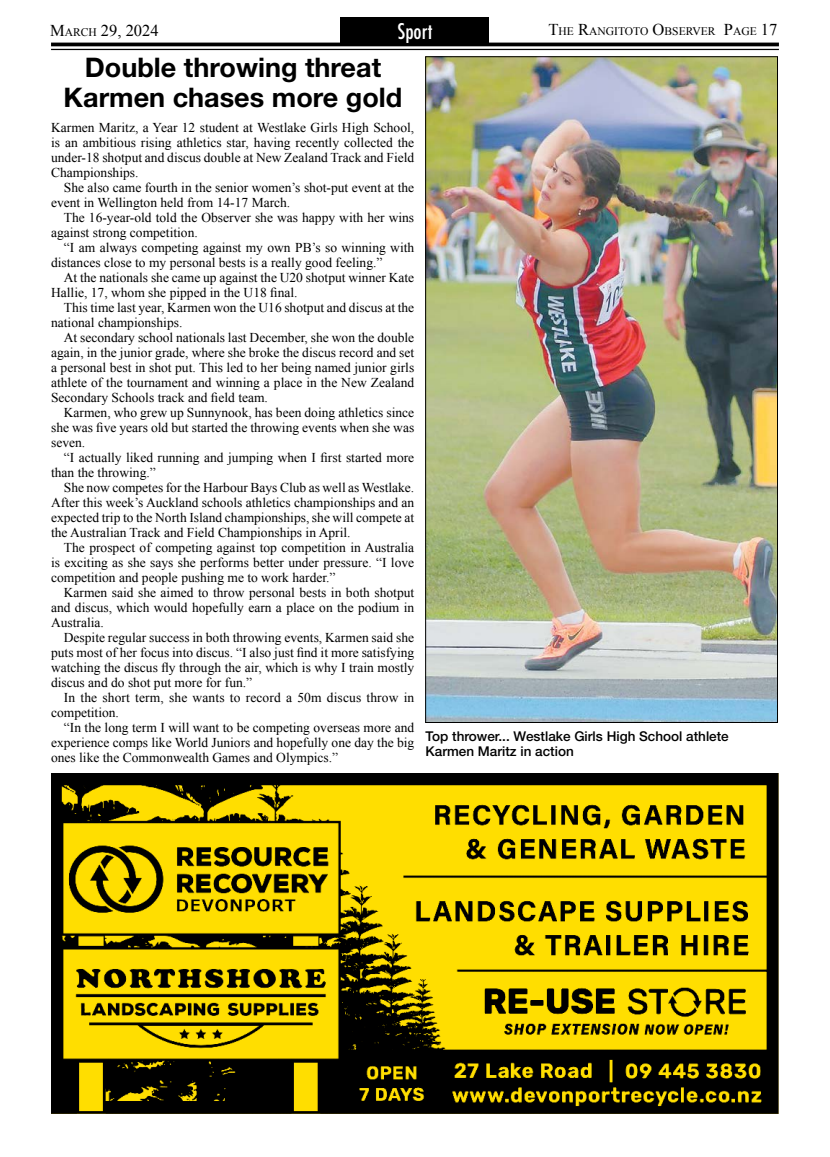
<style>
.page{position:relative;width:830px;height:1157px;background:#fff}
.page>*{position:absolute;margin:0;border:0;box-sizing:border-box;transform-origin:0 0}
.t1{font:700 27px/30px "Helvetica Neue LT Std";color:#000;text-align:center}
.t2{font:500 condensed 21px "Futura";color:#fff}
.t3{font:16.5px "Times New Roman";color:#000}
.t4{font:13.5px/15px "Times New Roman";color:#000;text-align:justify}
.t5{font:500 13.5px/15px "Helvetica Neue LT Std";color:#000}
.t6{font:11.55px "Times New Roman";color:#000}
.s1{font-size:11.55px}
.s2{font-size:16.5px}
</style>
<div class="page">
<hr style="left:51px;top:43px;width:727px;height:3px;background:#000">
<hr style="left:51px;top:49px;width:727px;height:1px;background:#000">
<img style="left:51px;top:773px;width:727px;height:340px">
<div style="left:340px;top:17px;width:149px;height:26px;background:#000"></div>
<img style="left:427px;top:58px;width:348px;height:663px">
<h2 class="t2" style="left:397px;top:18px;width:36px">Sport</h2>
<p class="t3" style="left:50px;top:19px;width:110px">M<span class="s1">ARCH</span> 29, 2024</p>
<p class="t6" style="left:548px;top:23px;width:230px"><span class="s2">T</span>HE <span class="s2">R</span>ANGITOTO <span class="s2">O</span>BSERVER <span class="s2">P</span>AGE <span class="s2">17</span></p>
<h1 class="t1" style="left:64px;top:52px;width:340px">Double throwing threat<br>Karmen chases more gold</h1>
<p class="t4" style="left:51px;top:120px;width:364px">Karmen Maritz, a Year 12 student at Westlake Girls High School, is an ambitious rising athletics star, having recently collected the under-18 shotput and discus double at New Zealand Track and Field Championships.</p>
<p class="t4" style="left:51px;top:180px;width:364px;text-indent:13px">She also came fourth in the senior women’s shot-put event at the event in Wellington held from 14-17 March.</p>
<p class="t4" style="left:51px;top:210px;width:364px;text-indent:13px">The 16-year-old told the Observer she was happy with her wins against strong competition.</p>
<p class="t4" style="left:51px;top:240px;width:364px;text-indent:13px">“I am always competing against my own PB’s so winning with distances close to my personal bests is a really good feeling.”</p>
<p class="t4" style="left:51px;top:270px;width:364px;text-indent:13px">At the nationals she came up against the U20 shotput winner Kate<br>Hallie, 17, whom she pipped in the U18 final.</p>
<p class="t4" style="left:51px;top:300px;width:364px;text-indent:13px">This time last year, Karmen won the U16 shotput and discus at the national championships.</p>
<p class="t4" style="left:51px;top:330px;width:364px;text-indent:13px">At secondary school nationals last December, she won the double again, in the junior grade, where she broke the discus record and set a personal best in shot put. This led to her being named junior girls athlete of the tournament and winning a place in the New Zealand Secondary Schools track and field team.</p>
<p class="t4" style="left:51px;top:405px;width:364px;text-indent:13px">Karmen, who grew up Sunnynook, has been doing athletics since she was five years old but started the throwing events when she was seven.</p>
<p class="t4" style="left:51px;top:450px;width:364px;text-indent:13px">“I actually liked running and jumping when I first started more than the throwing.”</p>
<p class="t4" style="left:51px;top:480px;width:364px;text-indent:13px">She now competes for the Harbour Bays Club as well as Westlake.<br>After this week’s Auckland schools athletics championships and an expected trip to the North Island championships, she will compete at the Australian Track and Field Championships in April.</p>
<p class="t4" style="left:51px;top:540px;width:364px;text-indent:13px">The prospect of competing against top competition in Australia is exciting as she says she performs better under pressure. “I love competition and people pushing me to work harder.”</p>
<p class="t4" style="left:51px;top:585px;width:364px;text-indent:13px">Karmen said she aimed to throw personal bests in both shotput and discus, which would hopefully earn a place on the podium in Australia.</p>
<p class="t4" style="left:51px;top:630px;width:364px;text-indent:13px">Despite regular success in both throwing events, Karmen said she puts most of her focus into discus. “I also just find it more satisfying watching the discus fly through the air, which is why I train mostly discus and do shot put more for fun.”</p>
<p class="t4" style="left:51px;top:690px;width:364px;text-indent:13px">In the short term, she wants to record a 50m discus throw in competition.</p>
<p class="t4" style="left:51px;top:720px;width:364px;text-indent:13px">“In the long term I will want to be competing overseas more and experience comps like World Juniors and hopefully one day the big ones like the Commonwealth Games and Olympics.”</p>
<p class="t5" style="left:425px;top:728px;width:304px">Top thrower... Westlake Girls High School athlete<br>Karmen Maritz in action</p>
</div>
